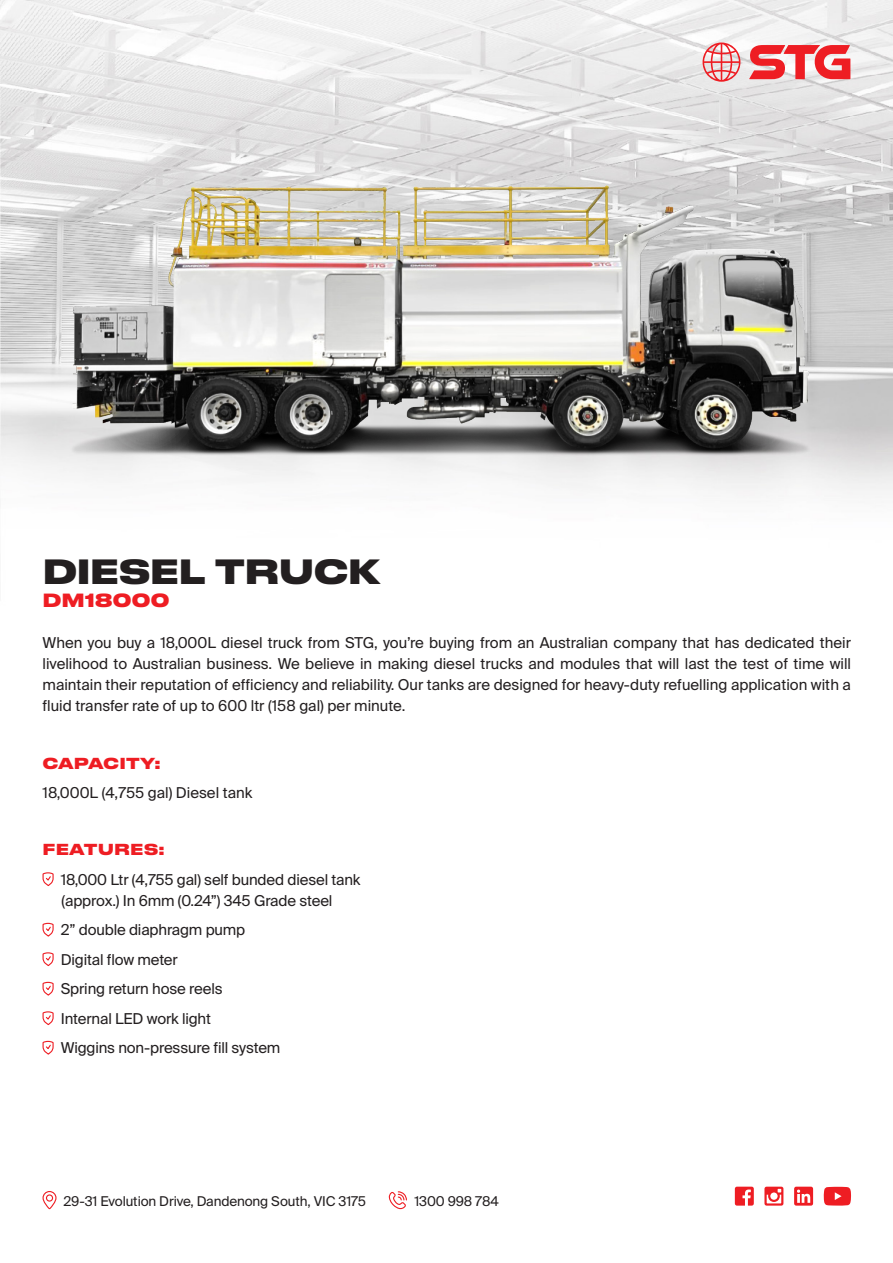
<style>
.page{position:relative;width:893px;height:1263px;background:#fff}
.page>*{position:absolute;margin:0;border:0;box-sizing:border-box;transform-origin:0 0}
.t1{font:800 33px "Druk Text Wide";letter-spacing:-.035em;color:#231f20}
.t2{font:800 18px "Druk Text Wide";letter-spacing:-.02em;color:#ee1d23}
.t3{font:15px/21px "Suisse Intl";letter-spacing:-.01em;color:#231f20}
.t4{font:800 15px "Druk Text Wide";color:#ee1d23}
.t5{font:13.5px "Suisse Intl";letter-spacing:-.01em;color:#231f20}
</style>
<div class="page">
<img style="left:0;top:0;width:893px;height:496px">
<svg style="left:749px;top:45px;width:101px;height:34px"></svg>
<svg style="left:703px;top:43px;width:37px;height:39px"></svg>
<svg style="left:764px;top:1187px;width:19px;height:18px"></svg>
<svg style="left:794px;top:1187px;width:19px;height:18px"></svg>
<svg style="left:735px;top:1187px;width:19px;height:18px"></svg>
<svg style="left:824px;top:1187px;width:27px;height:19px"></svg>
<svg style="left:42px;top:1191px;width:15px;height:19px"></svg>
<svg style="left:388px;top:1191px;width:19px;height:19px"></svg>
<svg style="left:42px;top:872px;width:12px;height:14px"></svg>
<svg style="left:42px;top:922px;width:12px;height:15px"></svg>
<svg style="left:42px;top:952px;width:12px;height:14px"></svg>
<svg style="left:42px;top:981px;width:12px;height:15px"></svg>
<svg style="left:42px;top:1011px;width:12px;height:15px"></svg>
<svg style="left:42px;top:1040px;width:12px;height:15px"></svg>
<img style="left:38px;top:137px;width:848px;height:340px">
<h1 class="t1" style="left:43px;top:543px;width:339px">DIESEL TRUCK</h1>
<p class="t2" style="left:43px;top:584px;width:129px">DM18000</p>
<p class="t3" style="left:43px;top:632px;width:810px;text-align:justify">When you buy a 18,000L diesel truck from STG, you’re buying from an Australian company that has dedicated their livelihood to Australian business. We believe in making diesel trucks and modules that will last the test of time will maintain their reputation of efficiency and reliability. Our tanks are designed for heavy-duty refuelling application with a fluid transfer rate of up to 600 ltr (158 gal) per minute.</p>
<p class="t4" style="left:43px;top:750px;width:120px">CAPACITY:</p>
<p class="t3" style="left:43px;top:783px;width:211px">18,000L (4,755 gal) Diesel tank</p>
<p class="t4" style="left:43px;top:836px;width:124px">FEATURES:</p>
<p class="t3" style="left:61px;top:869px;width:301px">18,000 Ltr (4,755 gal) self bunded diesel tank (approx.) In 6mm (0.24”) 345 Grade steel</p>
<p class="t3" style="left:61px;top:915px;width:221px;line-height:29.5px">2” double diaphragm pump<br>Digital flow meter<br>Spring return hose reels<br>Internal LED work light<br>Wiggins non-pressure fill system</p>
<p class="t5" style="left:63px;top:1193px;width:304px">29-31 Evolution Drive, Dandenong South, VIC 3175</p>
<p class="t5" style="left:414px;top:1193px;width:86px">1300 998 784</p>
</div>
